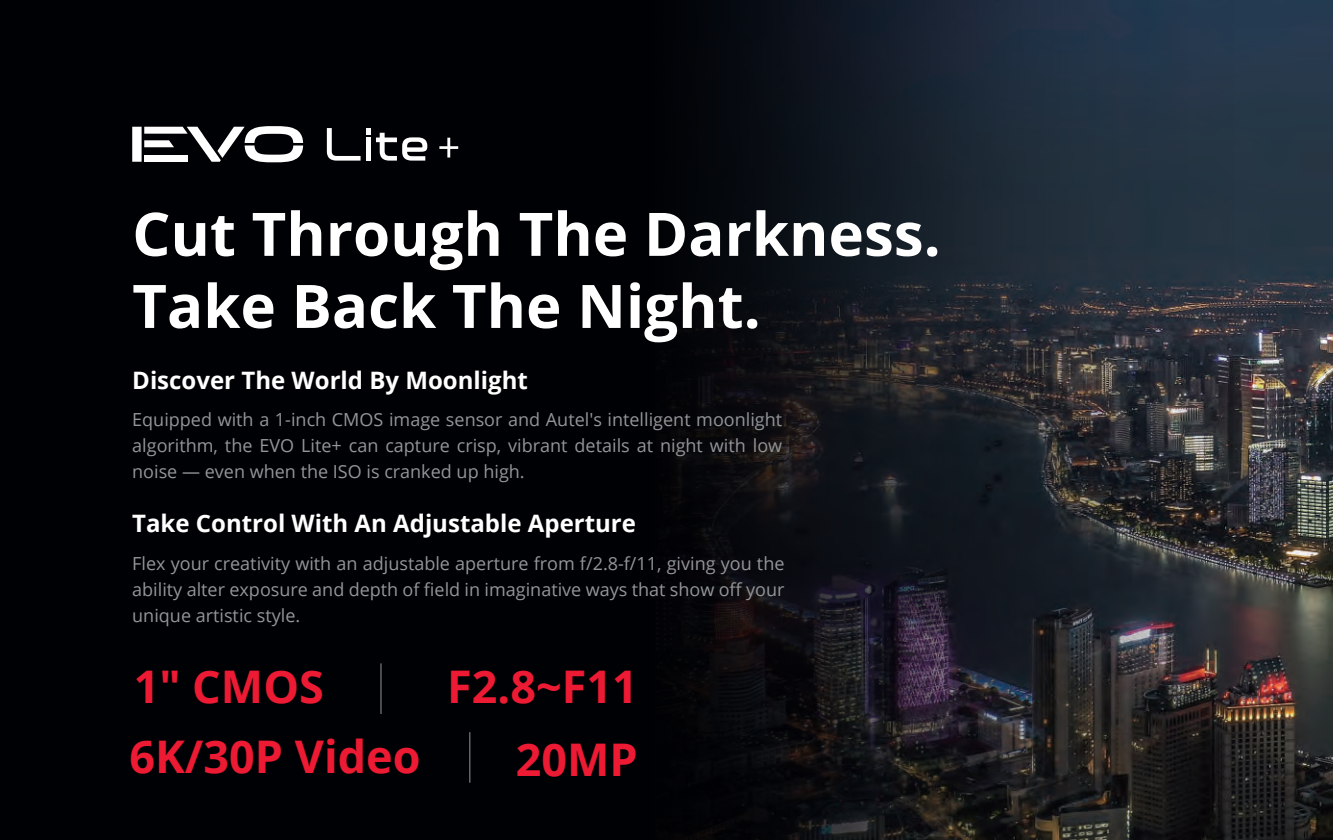
<style>
.page{position:relative;width:1333px;height:840px;background:#fff}
.page>*{position:absolute;margin:0;border:0;box-sizing:border-box;transform-origin:0 0}
.t1{font:700 60px/72px "Open Sans";color:#fff}
.t2{font:700 45px "Open Sans";color:#ed1a33}
.t3{font:700 45px "Open Sans";color:#ed1a34}
.t4{font:700 24px "Open Sans";color:#fff}
.t5{font:18px/26px "Open Sans";color:#939598;text-align:justify}
</style>
<div class="page">
<div style="left:0;top:0;width:1332px;height:839px;background:#000104"></div>
<img style="left:669px;top:0;width:663px;height:839px">
<svg style="left:366px;top:128px;width:61px;height:32px"></svg>
<svg style="left:132px;top:126px;width:171px;height:36px"></svg>
<div style="left:144px;top:155px;width:44px;height:7px;background:#fff"></div>
<svg style="left:327px;top:128px;width:33px;height:32px"></svg>
<svg style="left:439px;top:138px;width:19px;height:19px"></svg>
<hr style="left:380px;top:663px;width:1px;height:50px;background:#939598">
<hr style="left:469px;top:731px;width:1px;height:51px;background:#939598">
<h1 class="t1" style="left:132px;top:196px;width:810px">Cut Through The Darkness.<br>Take Back The Night.</h1>
<h3 class="t4" style="left:132px;top:363px;width:397px">Discover The World By Moonlight</h3>
<p class="t5" style="left:132px;top:405px;width:651px">Equipped with a 1-inch CMOS image sensor and Autel's intelligent moonlight algorithm, the EVO Lite+ can capture crisp, vibrant details at night with low noise — even when the ISO is cranked up high.</p>
<h3 class="t4" style="left:132px;top:506px;width:505px">Take Control With An Adjustable Aperture</h3>
<p class="t5" style="left:132px;top:549px;width:653px">Flex your creativity with an adjustable aperture from f/2.8-f/11, giving you the ability alter exposure and depth of field in imaginative ways that show off your unique artistic style.</p>
<h2 class="t3" style="left:134px;top:654px;width:192px">1" CMOS</h2>
<h2 class="t2" style="left:129px;top:724px;width:293px">6K/30P Video</h2>
<h2 class="t2" style="left:447px;top:654px;width:192px">F2.8~F11</h2>
<h2 class="t3" style="left:515px;top:727px;width:123px">20MP</h2>
</div>
